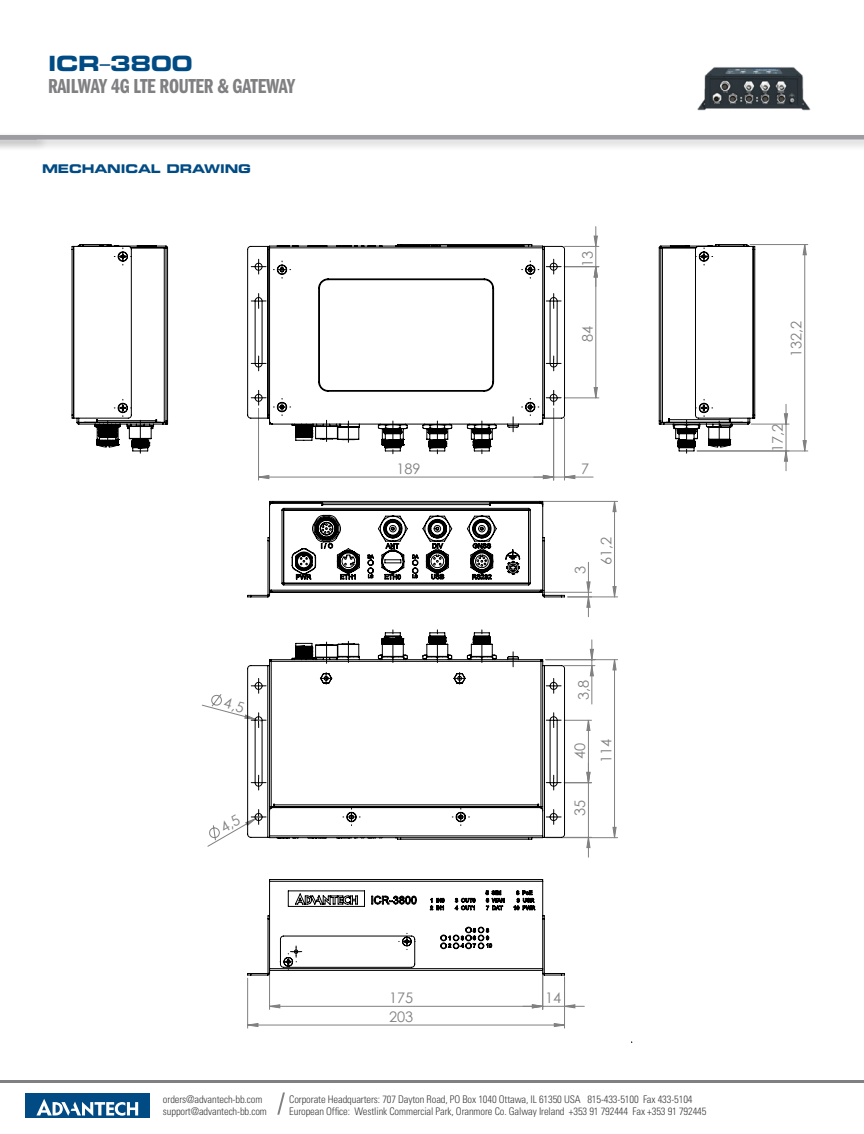
<style>
.page{position:relative;width:864px;height:1134px;background:#fff}
.page>*{position:absolute;margin:0;border:0;box-sizing:border-box;transform-origin:0 0}
.t1{font:21px "ITC Franklin Gothic Std Dm Cp";letter-spacing:-.015em;color:#808083}
.t2{font:21px "Eurostile LT Std Bold Ex 2";letter-spacing:-.01em;color:#004b84}
.t3{font:14.55px "Century Gothic";color:#808080}
.t4{font:12px "Eurostile LT Std Bold Ex 2";letter-spacing:-.01em;color:#004b84}
.t5{font:300 condensed 10.5px/12px "Univers LT Std";letter-spacing:-.01em;color:#3e3e3f}
.s1{font-family:"Helvetica Neue LT Pro";font-stretch:condensed}
</style>
<div class="page">
<hr style="left:0;top:1080px;width:864px;height:3px;background:#808083">
<div style="left:0;top:132px;width:864px;height:20px;background:#231f20;opacity:.25"></div>
<div style="left:0;top:135px;width:864px;height:5px;background:#9d9da1"></div>
<div style="left:25px;top:1094px;width:125px;height:24px;background:#004b84"></div>
<svg style="left:36px;top:1099px;width:102px;height:17px"></svg>
<svg style="left:277px;top:1092px;width:8px;height:23px"></svg>
<img style="left:697px;top:67px;width:114px;height:44px">
<hr style="left:47px;top:1057px;width:788px;height:1px;background:#000">
<hr style="left:47px;top:222px;width:1px;height:820px;background:#000">
<hr style="left:47px;top:222px;width:788px;height:1px;background:#000">
<hr style="left:863px;top:222px;width:1px;height:820px;background:#000">
<hr style="left:47px;top:1073px;width:788px;height:1px;background:#000">
<hr style="left:269px;top:973px;width:1px;height:36px;background:#808080">
<hr style="left:258px;top:408px;width:1px;height:72px;background:#808080">
<hr style="left:564px;top:398px;width:35px;height:1px;background:#808080">
<hr style="left:697px;top:451px;width:111px;height:1px;background:#808080">
<hr style="left:750px;top:244px;width:58px;height:1px;background:#808080">
<hr style="left:565px;top:246px;width:34px;height:1px;background:#808080">
<hr style="left:564px;top:266px;width:35px;height:1px;background:#808080">
<hr style="left:247px;top:978px;width:1px;height:50px;background:#808080">
<hr style="left:564px;top:978px;width:1px;height:50px;background:#808080">
<hr style="left:542px;top:973px;width:1px;height:36px;background:#808080">
<hr style="left:564px;top:977px;width:1px;height:32px;background:#808080">
<hr style="left:553px;top:408px;width:1px;height:72px;background:#808080">
<hr style="left:564px;top:418px;width:1px;height:62px;background:#808080">
<svg style="left:587px;top:245px;width:219px;height:594px"></svg>
<svg style="left:594px;top:227px;width:4px;height:60px"></svg>
<svg style="left:566px;top:640px;width:51px;height:217px"></svg>
<svg style="left:784px;top:404px;width:4px;height:67px"></svg>
<svg style="left:247px;top:1023px;width:317px;height:4px"></svg>
<svg style="left:270px;top:1004px;width:314px;height:5px"></svg>
<svg style="left:259px;top:475px;width:334px;height:4px"></svg>
<svg style="left:247px;top:244px;width:319px;height:208px"></svg>
<svg style="left:658px;top:244px;width:98px;height:213px"></svg>
<svg style="left:247px;top:501px;width:345px;height:116px"></svg>
<svg style="left:71px;top:244px;width:97px;height:210px"></svg>
<svg style="left:247px;top:632px;width:319px;height:208px"></svg>
<svg style="left:247px;top:879px;width:318px;height:97px"></svg>
<div style="left:654px;top:889px;width:195px;height:173px;background:#fff"></div>
<svg style="left:207px;top:810px;width:59px;height:37px"></svg>
<svg style="left:202px;top:678px;width:64px;height:50px"></svg>
<h1 class="t2" style="left:48px;top:49px;width:146px">ICR<span class="s1">–</span>3800</h1>
<h1 class="t1" style="left:48px;top:75px;width:249px">RAILWAY 4G LTE ROUTER &amp; GATEWAY</h1>
<p class="t4" style="left:42px;top:160px;width:210px">MECHANICAL DRAWING</p>
<h2 class="t3" style="left:577px;top:267px;width:18px;rotate:-90deg">13</h2>
<h2 class="t3" style="left:577px;top:342px;width:18px;rotate:-90deg">84</h2>
<h2 class="t3" style="left:396px;top:458px;width:26px">189</h2>
<h2 class="t3" style="left:581px;top:458px;width:10px">7</h2>
<h2 class="t3" style="left:570px;top:574px;width:10px;rotate:-90deg">3</h2>
<h2 class="t3" style="left:596px;top:565px;width:30px;rotate:-90deg">61,2</h2>
<h2 class="t3" style="left:573px;top:700px;width:22px;rotate:-90deg">3,8</h2>
<h2 class="t3" style="left:570px;top:759px;width:18px;rotate:-90deg">40</h2>
<h2 class="t3" style="left:596px;top:763px;width:26px;rotate:-90deg">114</h2>
<h2 class="t3" style="left:570px;top:816px;width:18px;rotate:-90deg">35</h2>
<h2 class="t3" style="left:786px;top:357px;width:38px;rotate:-90deg">132,2</h2>
<h2 class="t3" style="left:767px;top:452px;width:30px;rotate:-90deg">17,2</h2>
<h2 class="t3" style="left:389px;top:988px;width:26px">175</h2>
<h2 class="t3" style="left:545px;top:988px;width:18px">14</h2>
<h2 class="t3" style="left:389px;top:1006px;width:26px">203</h2>
<p class="t5" style="left:163px;top:1093px;width:105px">orders@advantech-bb.com support@advantech-bb.com</p>
<p class="t5" style="left:289px;top:1093px;width:419px">Corporate Headquarters: 707 Dayton Road, PO Box 1040 Ottawa, IL 61350 USA 815-433-5100 Fax 433-5104<br>European Office: Westlink Commercial Park, Oranmore Co. Galway Ireland +353 91 792444 Fax +353 91 792445</p>
</div>
